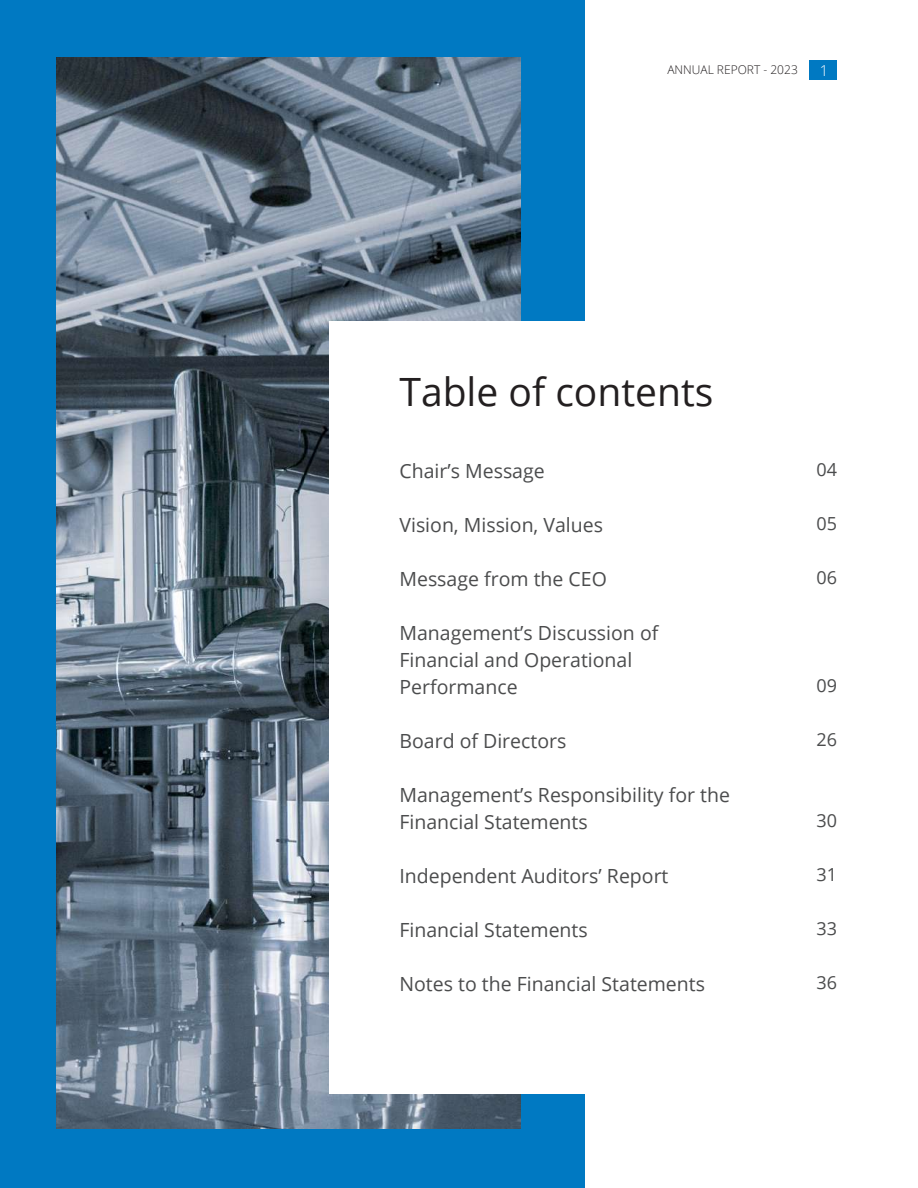
<style>
.page{position:relative;width:918px;height:1188px;background:#fff}
.page>*{position:absolute;margin:0;border:0;box-sizing:border-box;transform-origin:0 0}
.t1{font:39px "Open Sans";color:#231f20}
.t2{font:19.5px/27px "Open Sans";color:#4b4c4d}
.t3{font:18px "Open Sans";color:#4b4c4d}
.t4{font:300 15px "Open Sans";color:#fff}
.t5{font:300 12px "Open Sans";color:#231f20}
</style>
<div class="page">
<div style="left:0;top:1px;width:585px;height:1187px;background:#0079c2"></div>
<img style="left:56px;top:57px;width:465px;height:1071px">
<div style="left:329px;top:321px;width:545px;height:772px;background:#fff"></div>
<div style="left:810px;top:60px;width:27px;height:20px;background:#0079c2"></div>
<p class="t5" style="left:667px;top:61px;width:132px">ANNUAL REPORT - 2023</p>
<p class="t4" style="left:820px;top:60px;width:10px">1</p>
<h1 class="t1" style="left:399px;top:365px;width:315px">Table of contents</h1>
<p class="t2" style="left:399px;top:457px;width:147px">Chair’s Message</p>
<p class="t2" style="left:399px;top:511px;width:205px">Vision, Mission, Values</p>
<p class="t2" style="left:399px;top:565px;width:209px">Message from the CEO</p>
<p class="t2" style="left:399px;top:619px;width:260px">Management’s Discussion of<br>Financial and Operational<br>Performance</p>
<p class="t2" style="left:399px;top:727px;width:168px">Board of Directors</p>
<p class="t2" style="left:399px;top:781px;width:332px">Management’s Responsibility for the<br>Financial Statements</p>
<p class="t2" style="left:399px;top:862px;width:271px">Independent Auditors’ Report</p>
<p class="t2" style="left:399px;top:916px;width:190px">Financial Statements</p>
<p class="t2" style="left:399px;top:970px;width:307px">Notes to the Financial Statements</p>
<p class="t3" style="left:816px;top:457px;width:22px">04</p>
<p class="t3" style="left:816px;top:511px;width:22px">05</p>
<p class="t3" style="left:816px;top:565px;width:22px">06</p>
<p class="t3" style="left:816px;top:673px;width:22px">09</p>
<p class="t3" style="left:816px;top:727px;width:22px">26</p>
<p class="t3" style="left:816px;top:808px;width:22px">30</p>
<p class="t3" style="left:816px;top:862px;width:22px">31</p>
<p class="t3" style="left:816px;top:916px;width:22px">33</p>
<p class="t3" style="left:816px;top:970px;width:22px">36</p>
</div>
